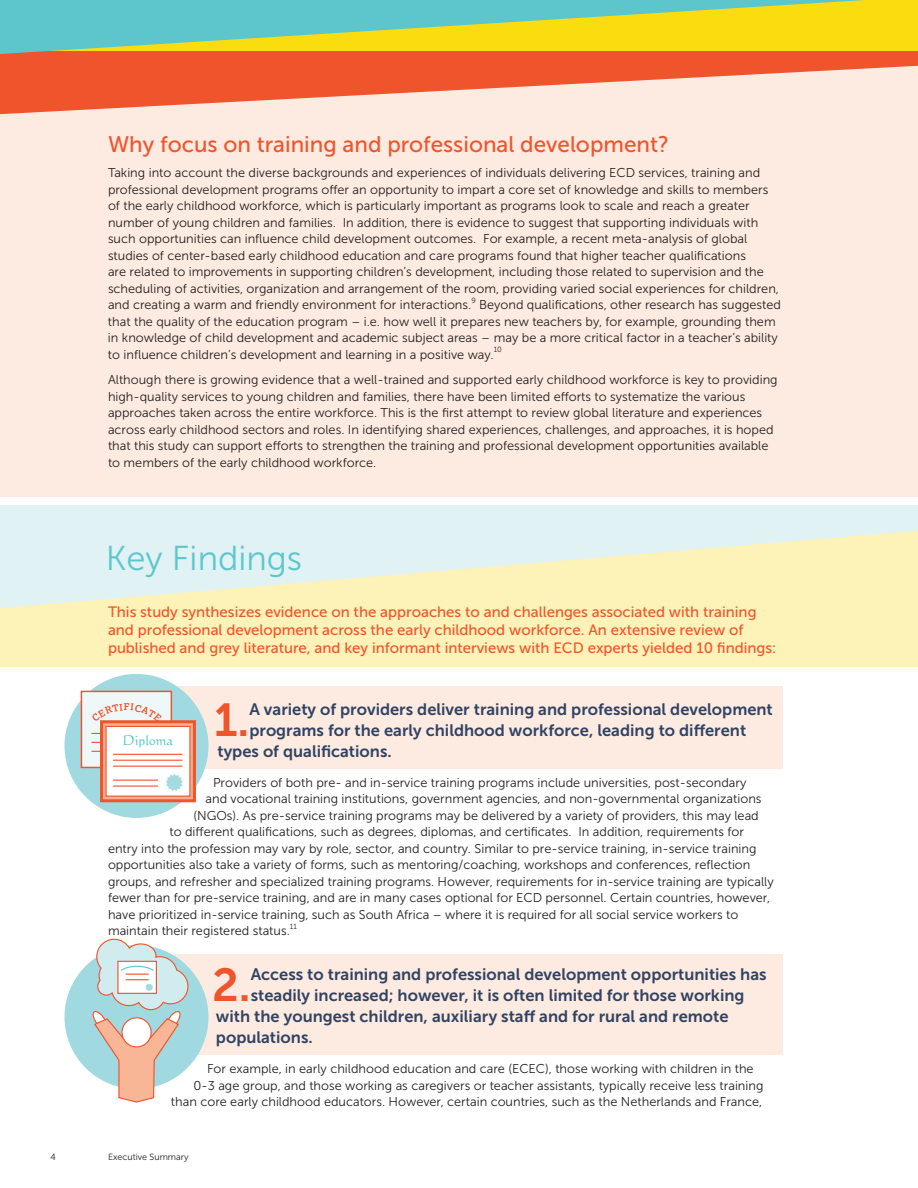
<style>
.page{position:relative;width:918px;height:1188px;background:#fff}
.page>*{position:absolute;margin:0;border:0;box-sizing:border-box;transform-origin:0 0}
.t1{font:46.05px "Museo Sans 700";color:#f0542c}
.t2{font:500 42.15px "Helvetica Neue LT Std";color:#5cc6cd}
.t3{font:34.5px "Museo Sans 300";color:#5dc6cd}
.t4{font:22.5px "Museo Sans 500";color:#f0542c}
.t5{font:16.5px "Museo Sans 700";color:#314363}
.t6{font:15px/18px "Museo Sans 500";color:#f0542c}
.t7{font:13.5px "Calligraphic 421 BT Roman B";color:#5cc6cd}
.t8{font:12.75px/16.5px "Museo Sans 300";color:#231f20}
.t9{font:9px "Museo Sans 300";color:#231f20}
.t10{font:7.5px "Museo Sans 300";color:#231f20}
</style>
<div class="page">
<div style="left:103px;top:954px;width:680px;height:101px;background:#fdebe1"></div>
<div style="left:64px;top:945px;width:144px;height:144px;background:#a0dae0;border-radius:50%"></div>
<svg style="left:91px;top:938px;width:98px;height:165px"></svg>
<div style="left:0;top:29px;width:918px;height:468px;background:#fdebe1"></div>
<div style="left:0;top:523px;width:918px;height:144px;background:#fdf2b7"></div>
<svg style="left:0;top:505px;width:918px;height:103px;fill:#e0f2f4"></svg>
<div style="left:103px;top:686px;width:680px;height:82px;background:#fdebe1"></div>
<div style="left:64px;top:674px;width:144px;height:144px;background:#a0dae0;border-radius:50%"></div>
<div style="left:81px;top:691px;width:90px;height:76px;background:#eef8f9"></div>
<div style="left:81px;top:691px;width:91px;height:77px;border:2px solid #f0542c"></div>
<svg style="left:0;top:50px;width:918px;height:64px;fill:#f0542c"></svg>
<div style="left:0;top:0;width:918px;height:50px;background:#fadd0e"></div>
<svg style="left:0;top:0;width:866px;height:54px"></svg>
<svg style="left:91px;top:703px;width:105px;height:99px"></svg>
<h3 class="t4" style="left:108px;top:132px;width:563px">Why focus on training and professional development?</h3>
<p class="t8" style="left:108px;top:165px;width:673px">Taking into account the diverse backgrounds and experiences of individuals delivering ECD services, training and professional development programs offer an opportunity to impart a core set of knowledge and skills to members of the early childhood workforce, which is particularly important as programs look to scale and reach a greater number of young children and families. In addition, there is evidence to suggest that supporting individuals with such opportunities can influence child development outcomes. For example, a recent meta-analysis of global studies of center-based early childhood education and care programs found that higher teacher qualifications<br>are related to improvements in supporting children’s development, including those related to supervision and the scheduling of activities, organization and arrangement of the room, providing varied social experiences for children, and creating a warm and friendly environment for interactions.</p>
<p class="t10" style="left:471px;top:296px;width:6px">9</p>
<p class="t8" style="left:108px;top:297px;width:675px;text-indent:371px">Beyond qualifications, other research has suggested that the quality of the education program – i.e. how well it prepares new teachers by, for example, grounding them in knowledge of child development and academic subject areas – may be a more critical factor in a teacher’s ability to influence children’s development and learning in a positive way.</p>
<p class="t10" style="left:494px;top:346px;width:10px">10</p>
<p class="t8" style="left:108px;top:372px;width:671px">Although there is growing evidence that a well-trained and supported early childhood workforce is key to providing high-quality services to young children and families, there have been limited efforts to systematize the various approaches taken across the entire workforce. This is the first attempt to review global literature and experiences across early childhood sectors and roles. In identifying shared experiences, challenges, and approaches, it is hoped that this study can support efforts to strengthen the training and professional development opportunities available to members of the early childhood workforce.</p>
<h3 class="t3" style="left:106px;top:539px;width:198px">Key Findings</h3>
<p class="t6" style="left:108px;top:603px;width:670px">This study synthesizes evidence on the approaches to and challenges associated with training and professional development across the early childhood workforce. An extensive review of published and grey literature, and key informant interviews with ECD experts yielded 10 findings:</p>
<h1 class="t1" style="left:214px;top:694px;width:37px">1.</h1>
<p class="t5" style="left:249px;top:700px;width:525px">A variety of providers deliver training and professional development</p>
<p class="t5" style="left:249px;top:721px;width:498px">programs for the early childhood workforce, leading to different</p>
<p class="t5" style="left:218px;top:742px;width:176px">types of qualifications.</p>
<p class="t8" style="left:213px;top:774px;width:535px">Providers of both pre- and in-service training programs include universities, post-secondary</p>
<p class="t8" style="left:206px;top:791px;width:558px">and vocational training institutions, government agencies, and non-governmental organizations</p>
<p class="t8" style="left:194px;top:807px;width:567px">(NGOs). As pre-service training programs may be delivered by a variety of providers, this may lead</p>
<p class="t8" style="left:170px;top:824px;width:576px">to different qualifications, such as degrees, diplomas, and certificates. In addition, requirements for</p>
<p class="t8" style="left:108px;top:840px;width:650px">entry into the profession may vary by role, sector, and country. Similar to pre-service training, in-service training</p>
<p class="t8" style="left:108px;top:857px;width:644px">opportunities also take a variety of forms, such as mentoring/coaching, workshops and conferences, reflection</p>
<p class="t8" style="left:108px;top:873px;width:667px">groups, and refresher and specialized training programs. However, requirements for in-service training are typically</p>
<p class="t8" style="left:108px;top:890px;width:664px">fewer than for pre-service training, and are in many cases optional for ECD personnel. Certain countries, however,</p>
<p class="t8" style="left:108px;top:906px;width:632px">have prioritized in-service training, such as South Africa – where it is required for all social service workers to</p>
<p class="t8" style="left:108px;top:923px;width:183px">maintain their registered status.</p>
<p class="t7" style="left:123px;top:732px;width:52px">Diploma</p>
<h2 class="t2" style="left:407px;top:838px;width:25px">?</h2>
<p class="t10" style="left:290px;top:922px;width:8px">11</p>
<h1 class="t1" style="left:212px;top:960px;width:40px">2.</h1>
<p class="t5" style="left:251px;top:965px;width:517px">Access to training and professional development opportunities has</p>
<p class="t5" style="left:251px;top:986px;width:495px">steadily increased; however, it is often limited for those working</p>
<p class="t5" style="left:216px;top:1007px;width:514px">with the youngest children, auxiliary staff and for rural and remote</p>
<p class="t5" style="left:216px;top:1028px;width:98px">populations.</p>
<p class="t8" style="left:207px;top:1061px;width:548px">For example, in early childhood education and care (ECEC), those working with children in the</p>
<p class="t8" style="left:193px;top:1077px;width:572px">0-3 age group, and those working as caregivers or teacher assistants, typically receive less training</p>
<p class="t8" style="left:171px;top:1094px;width:593px">than core early childhood educators. However, certain countries, such as the Netherlands and France,</p>
<p class="t9" style="left:51px;top:1152px;width:7px">4</p>
<p class="t9" style="left:108px;top:1152px;width:82px">Executive Summary</p>
</div>
